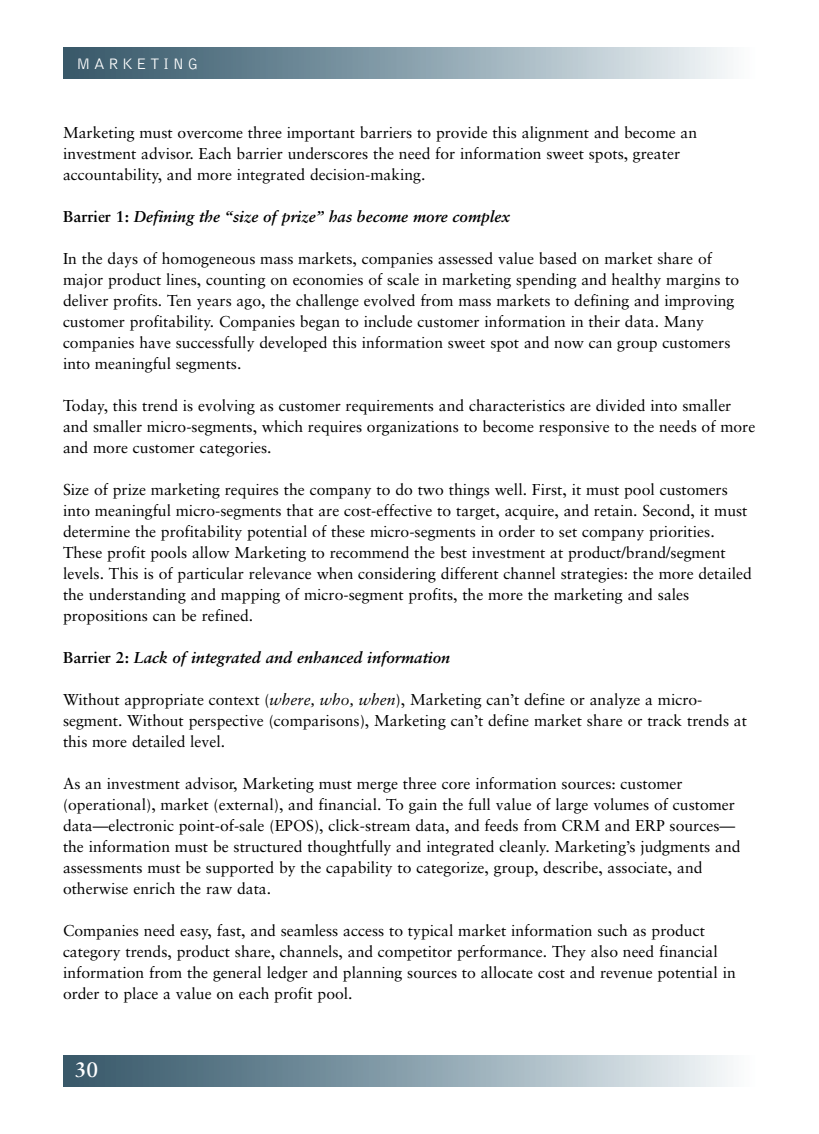
<style>
.page{position:relative;width:819px;height:1134px;background:#fff}
.page>*{position:absolute;margin:0;border:0;box-sizing:border-box;transform-origin:0 0}
.t1{font:700 21px "Sabon";color:#fff}
.t2{font:15.75px/21px "Sabon";color:#000}
.t3{font:italic 700 15.75px "Sabon";color:#000}
.t4{font:300 15.75px "Bell Gothic";letter-spacing:.22em;color:#fff}
.s1{font-style:normal}
.s2{font-style:italic}
</style>
<div class="page">
<img style="left:63px;top:47px;width:665px;height:32px">
<img style="left:63px;top:1055px;width:665px;height:32px">
<p class="t4" style="left:77px;top:58px;width:123px">MARKETING</p>
<p class="t2" style="left:63px;top:123px;width:636px">Marketing must overcome three important barriers to provide this alignment and become an investment advisor. Each barrier underscores the need for information sweet spots, greater accountability, and more integrated decision-making.</p>
<p class="t3" style="left:63px;top:210px;width:449px"><span class="s1">Barrier 1:</span> Defining the “size of prize” has become more complex</p>
<p class="t2" style="left:63px;top:249px;width:678px">In the days of homogeneous mass markets, companies assessed value based on market share of major product lines, counting on economies of scale in marketing spending and healthy margins to deliver profits. Ten years ago, the challenge evolved from mass markets to defining and improving customer profitability. Companies began to include customer information in their data. Many companies have successfully developed this information sweet spot and now can group customers into meaningful segments.</p>
<p class="t2" style="left:63px;top:396px;width:694px">Today, this trend is evolving as customer requirements and characteristics are divided into smaller and smaller micro-segments, which requires organizations to become responsive to the needs of more and more customer categories.</p>
<p class="t2" style="left:63px;top:480px;width:690px">Size of prize marketing requires the company to do two things well. First, it must pool customers into meaningful micro-segments that are cost-effective to target, acquire, and retain. Second, it must determine the profitability potential of these micro-segments in order to set company priorities.<br>These profit pools allow Marketing to recommend the best investment at product/brand/segment levels. This is of particular relevance when considering different channel strategies: the more detailed the understanding and mapping of micro-segment profits, the more the marketing and sales propositions can be refined.</p>
<p class="t3" style="left:63px;top:651px;width:389px"><span class="s1">Barrier 2:</span> Lack of integrated and enhanced information</p>
<p class="t2" style="left:63px;top:690px;width:686px">Without appropriate context (<span class="s2">where, who, when</span>), Marketing can’t define or analyze a micro&shy;segment. Without perspective (comparisons), Marketing can’t define market share or track trends at this more detailed level.</p>
<p class="t2" style="left:63px;top:774px;width:679px">As an investment advisor, Marketing must merge three core information sources: customer (operational), market (external), and financial. To gain the full value of large volumes of customer data—electronic point-of-sale (EPOS), click-stream data, and feeds from CRM and ERP sources— the information must be structured thoughtfully and integrated cleanly. Marketing’s judgments and assessments must be supported by the capability to categorize, group, describe, associate, and otherwise enrich the raw data.</p>
<p class="t2" style="left:63px;top:921px;width:674px">Companies need easy, fast, and seamless access to typical market information such as product category trends, product share, channels, and competitor performance. They also need financial information from the general ledger and planning sources to allocate cost and revenue potential in order to place a value on each profit pool.</p>
<h1 class="t1" style="left:75px;top:1061px;width:25px">30</h1>
</div>
